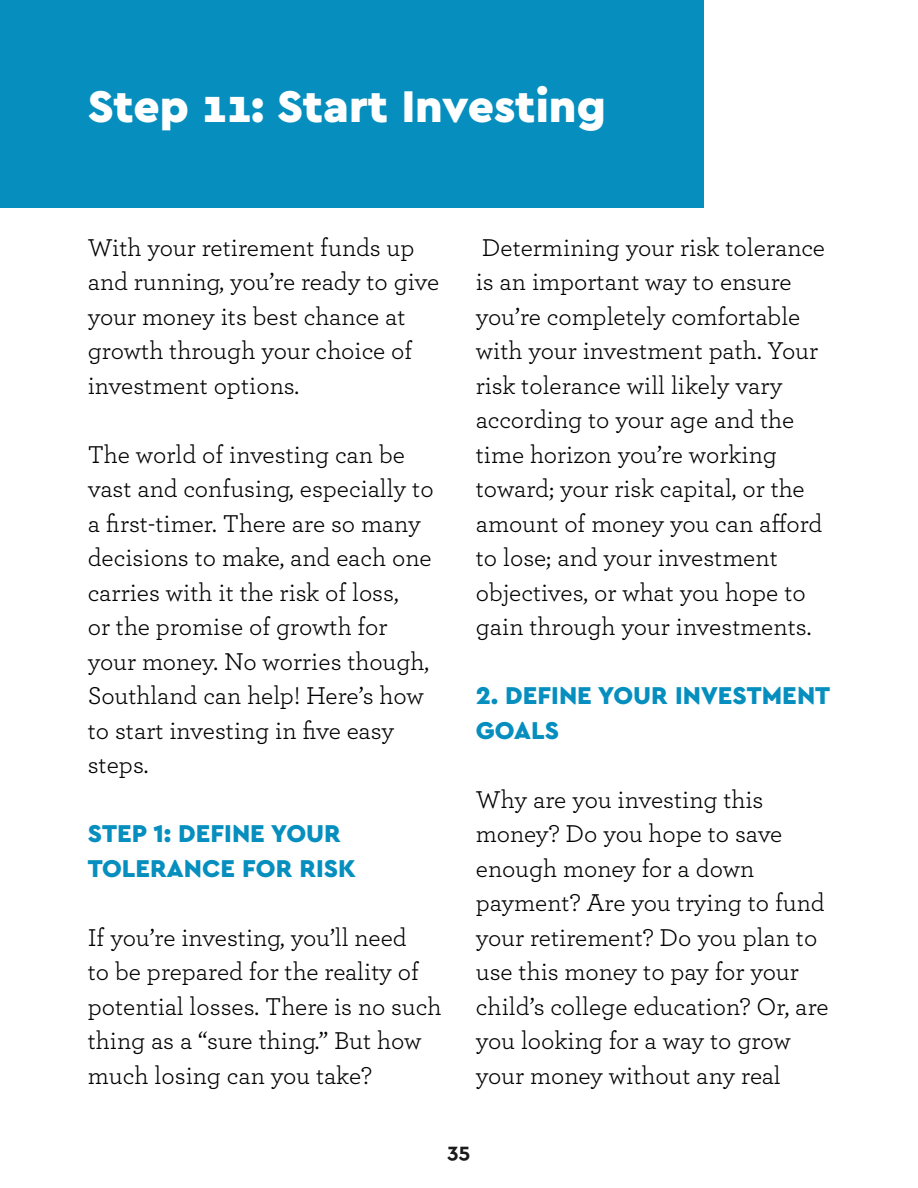
<style>
.page{position:relative;width:918px;height:1188px;background:#fff}
.page>*{position:absolute;margin:0;border:0;box-sizing:border-box;transform-origin:0 0}
.Heading_3{font:900 46.5px "Cera Basic";color:#fff}
.text{font:25.5px/34.5px "Archer";color:#000}
.text-2{font:900 25.5px/34.5px "Cera Basic";color:#068fbe}
.t1{font:700 21px "Cera Basic";color:#1b1b1b}
</style>
<div class="page">
<div style="left:0;top:0;width:703px;height:207px;background:#068fbe"></div>
<p class="Heading_3" style="left:88px;top:80px;width:520px">Step 11: Start Investing</p>
<p class="text" style="left:88px;top:229px;width:353px">With your retirement funds up and running, you’re ready to give your money its best chance at growth through your choice of investment options.</p>
<p class="text" style="left:88px;top:436px;width:347px">The world of investing can be vast and confusing, especially to a first-timer. There are so many decisions to make, and each one carries with it the risk of loss,<br>or the promise of growth for your money. No worries though,<br>Southland can help! Here’s how to start investing in five easy steps.</p>
<p class="text-2" style="left:88px;top:817px;width:270px">STEP 1: DEFINE YOUR<br>TOLERANCE FOR RISK</p>
<p class="text" style="left:88px;top:919px;width:355px">If you’re investing, you’ll need<br>to be prepared for the reality of potential losses. There is no such thing as a “sure thing.” But how much losing can you take?</p>
<p class="text" style="left:476px;top:229px;width:351px">Determining your risk tolerance is an important way to ensure you’re completely comfortable with your investment path. Your risk tolerance will likely vary according to your age and the time horizon you’re working toward; your risk capital, or the amount of money you can afford to lose; and your investment objectives, or what you hope to gain through your investments.</p>
<p class="text-2" style="left:476px;top:679px;width:356px">2. DEFINE YOUR INVESTMENT<br>GOALS</p>
<p class="text" style="left:476px;top:781px;width:354px">Why are you investing this money? Do you hope to save enough money for a down payment? Are you trying to fund your retirement? Do you plan to use this money to pay for your child’s college education? Or, are you looking for a way to grow your money without any real</p>
<p class="t1" style="left:448px;top:1139px;width:24px">35</p>
</div>
